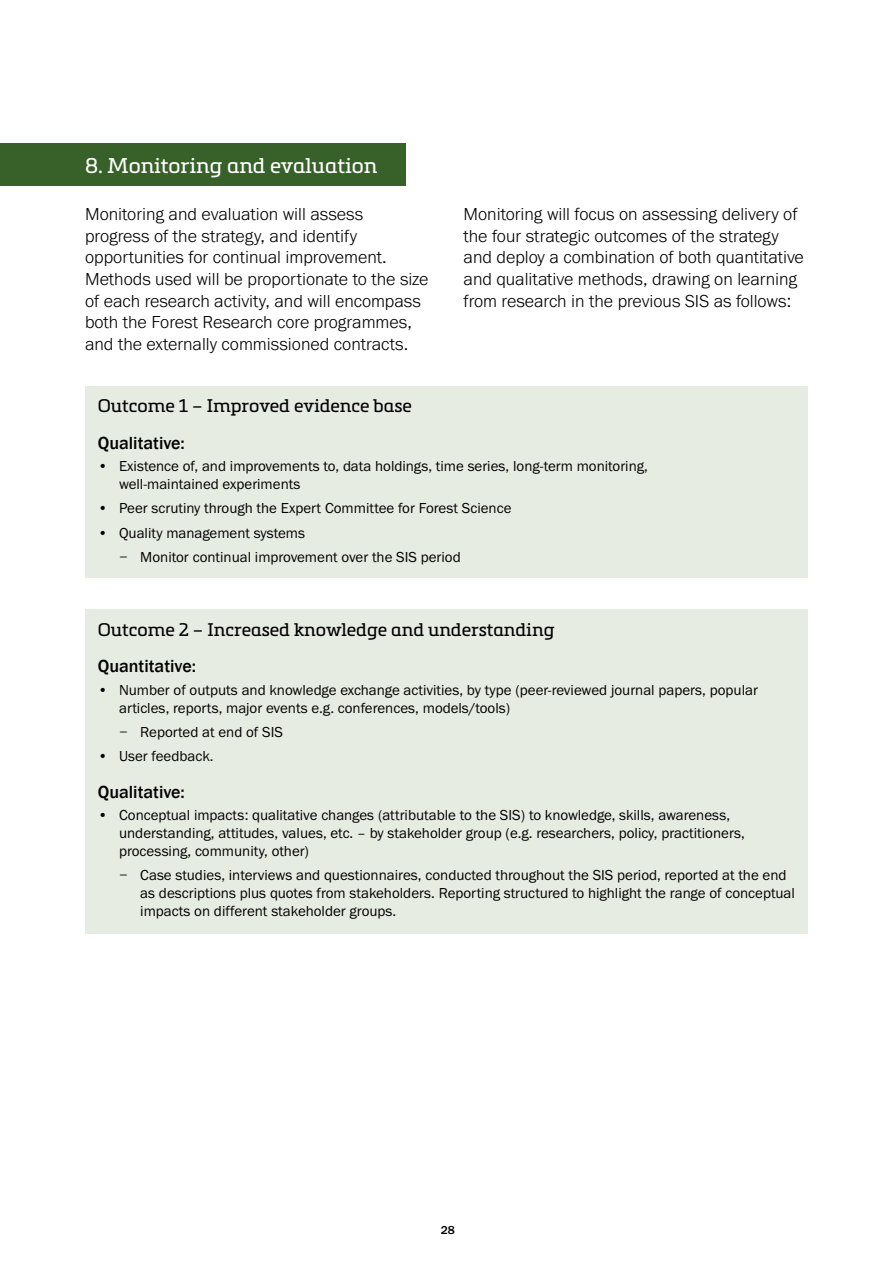
<style>
.page{position:relative;width:893px;height:1263px;background:#fff}
.page>*{position:absolute;margin:0;border:0;box-sizing:border-box;transform-origin:0 0}
.H34{font:21px "Metronic Slab Pro";color:#fff}
.Body_Text{font:300 18px/21.6px "Franklin Gothic URW";color:#000}
.H2_Sub_Heading{font:18px "Metronic Slab Pro";color:#000}
.t1{font:500 18px "Franklin Gothic";color:#000}
.t2{font:15px/18px "Franklin Gothic URW Boo";color:#000}
.t3{font:500 12px "Franklin Gothic URW";color:#000}
.s1{font-family:"Franklin Gothic URW";font-weight:300}
</style>
<div class="page">
<div style="left:0;top:144px;width:405px;height:42px;background:#386029"></div>
<div style="left:85px;top:386px;width:723px;height:192px;background:#e7ece3"></div>
<div style="left:85px;top:609px;width:723px;height:325px;background:#e7ece3"></div>
<p class="H34" style="left:85px;top:151px;width:294px">8. Monitoring and evaluation</p>
<p class="Body_Text" style="left:85px;top:203px;width:345px">Monitoring and evaluation will assess progress of the strategy, and identify opportunities for continual improvement.<br>Methods used will be proportionate to the size of each research activity, and will encompass both the Forest Research core programmes, and the externally commissioned contracts.</p>
<p class="Body_Text" style="left:463px;top:203px;width:342px">Monitoring will focus on assessing delivery of the four strategic outcomes of the strategy and deploy a combination of both quantitative and qualitative methods, drawing on learning from research in the previous SIS as follows:</p>
<h2 class="H2_Sub_Heading" style="left:98px;top:393px;width:316px">Outcome 1 – Improved evidence base</h2>
<h3 class="t1" style="left:98px;top:431px;width:89px">Qualitative:</h3>
<p class="t2" style="left:119px;top:457px;width:530px;text-indent:-21px">• Existence of, and improvements to, data holdings, time series, long-term monitoring, well-maintained experiments</p>
<p class="t2" style="left:98px;top:499px;width:415px">• Peer scrutiny through the Expert Committee for Forest Science</p>
<p class="t2" style="left:98px;top:523px;width:209px">• Quality management systems</p>
<p class="t2" style="left:119px;top:548px;width:343px"><span class="s1">−</span> Monitor continual improvement over the SIS period</p>
<h2 class="H2_Sub_Heading" style="left:98px;top:616px;width:458px">Outcome 2 – Increased knowledge and understanding</h2>
<h3 class="t1" style="left:98px;top:655px;width:100px">Quantitative:</h3>
<p class="t2" style="left:119px;top:680px;width:640px;text-indent:-21px">• Number of outputs and knowledge exchange activities, by type (peer-reviewed journal papers, popular articles, reports, major events e.g. conferences, models/tools)</p>
<p class="t2" style="left:119px;top:723px;width:165px"><span class="s1">−</span> Reported at end of SIS</p>
<p class="t2" style="left:98px;top:747px;width:117px">• User feedback.</p>
<h4 class="t1" style="left:98px;top:781px;width:89px">Qualitative:</h4>
<p class="t2" style="left:119px;top:806px;width:627px;text-indent:-21px">• Conceptual impacts: qualitative changes (attributable to the SIS) to knowledge, skills, awareness, understanding, attitudes, values, etc. – by stakeholder group (e.g. researchers, policy, practitioners, processing, community, other)</p>
<p class="t2" style="left:140px;top:866px;width:656px;text-indent:-21px"><span class="s1">−</span> Case studies, interviews and questionnaires, conducted throughout the SIS period, reported at the end as descriptions plus quotes from stakeholders. Reporting structured to highlight the range of conceptual impacts on different stakeholder groups.</p>
<p class="t3" style="left:441px;top:1222px;width:16px">28</p>
</div>
